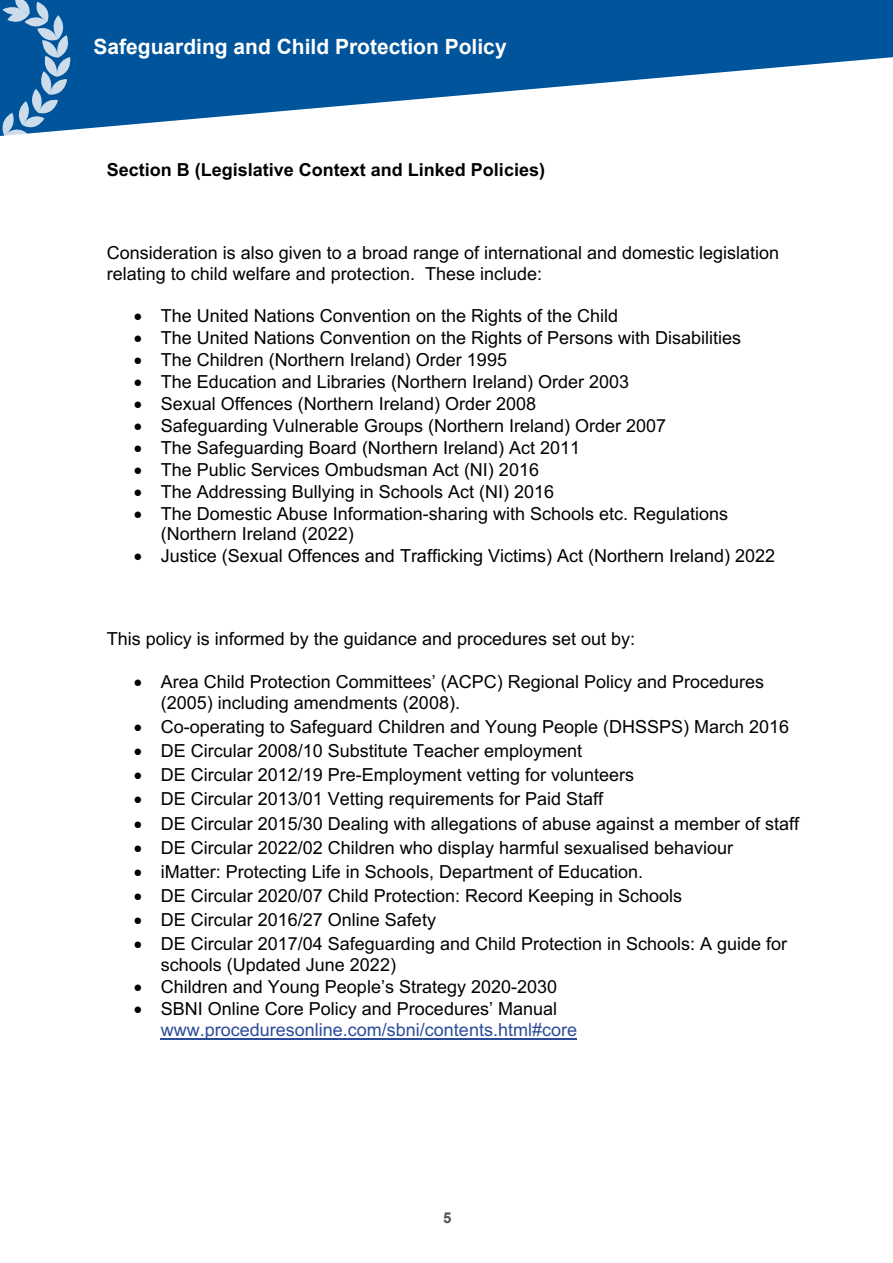
<style>
.page{position:relative;width:893px;height:1263px;background:#fff}
.page>*{position:absolute;margin:0;border:0;box-sizing:border-box;transform-origin:0 0}
.t1{font:700 21px "Arial";color:#fff}
.t2{font:18px/20.9px "Arial";color:#020203}
.t3{font:18px/20.9px "Arial";color:#2c4b9b}
.t4{font:700 18px "Arial";color:#020203}
.t5{font:700 15px "Arial";color:#535355}
.s1{color:#020203}
</style>
<div class="page">
<svg style="left:72px;top:0;width:821px;height:130px;fill:#00549b"></svg>
<svg style="left:0;top:0;width:72px;height:136px;background:#3e7db3"></svg>
<hr style="left:161px;top:1038px;width:416px;height:1px;background:#2c4b9b">
<p class="t1" style="left:94px;top:33px;width:415px">Safeguarding and Child Protection Policy</p>
<p class="t4" style="left:107px;top:157px;width:440px">Section B (Legislative Context and Linked Policies)</p>
<p class="t2" style="left:107px;top:242px;width:674px">Consideration is also given to a broad range of international and domestic legislation relating to child welfare and protection. These include:</p>
<p class="t2" style="left:134px;top:305px;width:486px">• The United Nations Convention on the Rights of the Child</p>
<p class="t2" style="left:134px;top:327px;width:609px">• The United Nations Convention on the Rights of Persons with Disabilities</p>
<p class="t2" style="left:134px;top:349px;width:375px">• The Children (Northern Ireland) Order 1995</p>
<p class="t2" style="left:134px;top:371px;width:497px">• The Education and Libraries (Northern Ireland) Order 2003</p>
<p class="t2" style="left:134px;top:393px;width:404px">• Sexual Offences (Northern Ireland) Order 2008</p>
<p class="t2" style="left:134px;top:415px;width:534px">• Safeguarding Vulnerable Groups (Northern Ireland) Order 2007</p>
<p class="t2" style="left:134px;top:437px;width:448px">• The Safeguarding Board (Northern Ireland) Act 2011</p>
<p class="t2" style="left:134px;top:459px;width:407px">• The Public Services Ombudsman Act (NI) 2016</p>
<p class="t2" style="left:134px;top:481px;width:422px">• The Addressing Bullying in Schools Act (NI) 2016</p>
<p class="t2" style="left:161px;top:503px;width:569px;text-indent:-27px">• The Domestic Abuse Information-sharing with Schools etc. Regulations (Northern Ireland (2022)</p>
<p class="t2" style="left:134px;top:545px;width:643px">• Justice (Sexual Offences and Trafficking Victims) Act (Northern Ireland) 2022</p>
<p class="t2" style="left:107px;top:628px;width:530px">This policy is informed by the guidance and procedures set out by:</p>
<p class="t2" style="left:161px;top:671px;width:605px;text-indent:-27px">• Area Child Protection Committees’ (ACPC) Regional Policy and Procedures (2005) including amendments (2008).</p>
<p class="t2" style="left:134px;top:716px;width:657px">• Co-operating to Safeguard Children and Young People (DHSSPS) March 2016</p>
<p class="t2" style="left:134px;top:740px;width:450px">• DE Circular 2008/10 Substitute Teacher employment</p>
<p class="t2" style="left:134px;top:764px;width:502px">• DE Circular 2012/19 Pre-Employment vetting for volunteers</p>
<p class="t2" style="left:134px;top:788px;width:471px">• DE Circular 2013/01 Vetting requirements for Paid Staff</p>
<p class="t2" style="left:134px;top:813px;width:667px">• DE Circular 2015/30 Dealing with allegations of abuse against a member of staff</p>
<p class="t2" style="left:134px;top:837px;width:601px">• DE Circular 2022/02 Children who display harmful sexualised behaviour</p>
<p class="t2" style="left:134px;top:861px;width:511px">• iMatter: Protecting Life in Schools, Department of Education.</p>
<p class="t2" style="left:134px;top:885px;width:550px">• DE Circular 2020/07 Child Protection: Record Keeping in Schools</p>
<p class="t2" style="left:134px;top:909px;width:304px">• DE Circular 2016/27 Online Safety</p>
<p class="t2" style="left:161px;top:933px;width:628px;text-indent:-27px">• DE Circular 2017/04 Safeguarding and Child Protection in Schools: A guide for schools (Updated June 2022)</p>
<p class="t2" style="left:134px;top:976px;width:425px">• Children and Young People’s Strategy 2020-2030</p>
<p class="t3" style="left:161px;top:998px;width:418px;text-indent:-27px"><span class="s1">• SBNI Online Core Policy and Procedures’ Manual </span>www.proceduresonline.com/sbni/contents.html#core</p>
<p class="t5" style="left:443px;top:1207px;width:10px">5</p>
</div>
